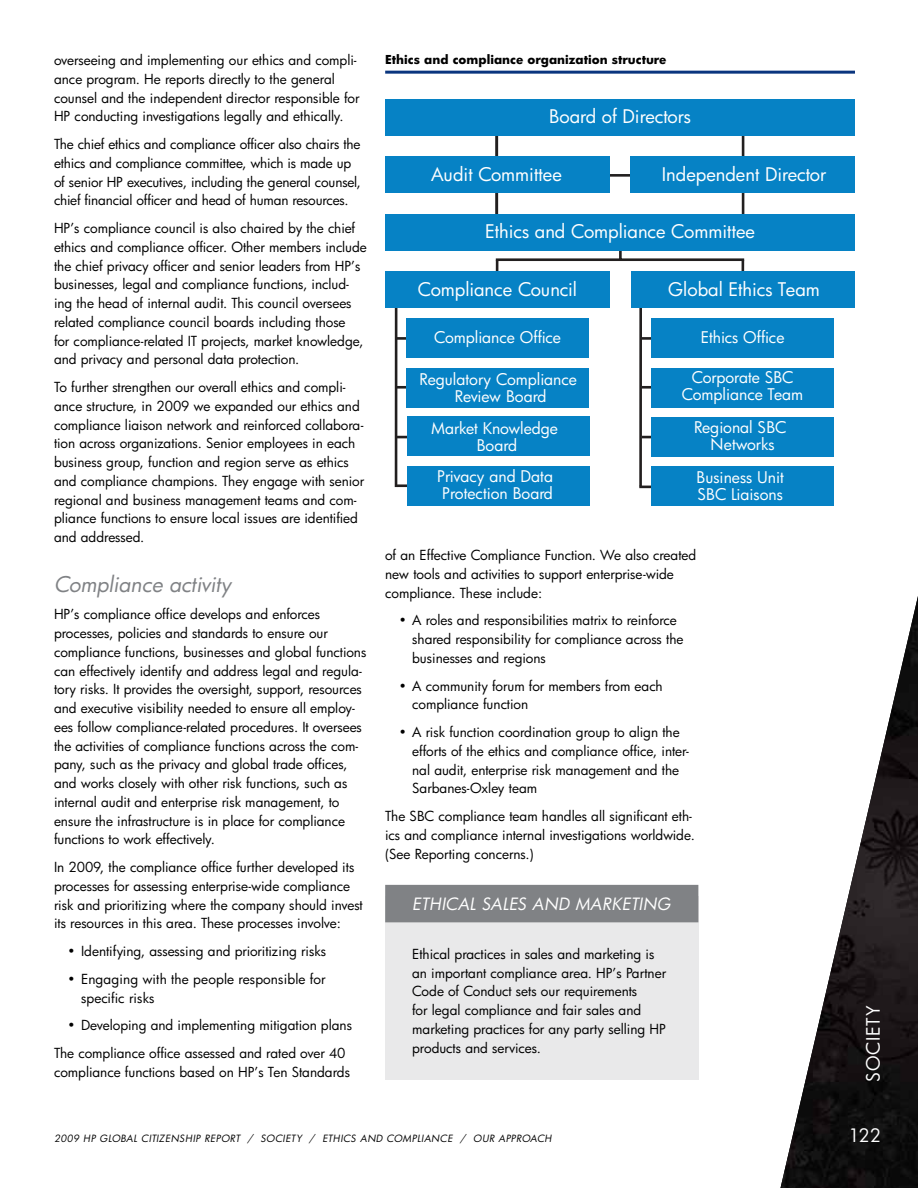
<style>
.page{position:relative;width:918px;height:1188px;background:#fff}
.page>*{position:absolute;margin:0;border:0;box-sizing:border-box;transform-origin:0 0}
.Subhead_1{font:italic 21px "HP Futura";color:#808285}
.ChartGraphic{font:18.3px "HP Futura";color:#fff}
.t1{font:18px "HP Futura";letter-spacing:.04em;color:#fff}
.Sidebar_Header{font:italic 16.5px "HP Futura";letter-spacing:.02em;color:#fff}
.ChartGraphic-2{font:15.6px/17px "HP Futura";color:#fff;text-align:center}
.Sidebar_Body{font:13.5px/18.8px "HP Futura";color:#000}
.Bulleted_Text{font:13.5px/18.8px "HP Futura";color:#000}
.Chart_Title{font:700 12px "HP Futura";color:#000}
.breadcrumb{font:italic 9.75px "HP Futura";letter-spacing:.05em;color:#000}
</style>
<div class="page">
<img style="left:781px;top:596px;width:137px;height:592px">
<hr style="left:385px;top:71px;width:470px;height:3px;background:#0a357e">
<hr style="left:398px;top:484px;width:20px;height:3px;background:#221f1f">
<svg style="left:398px;top:436px;width:9px;height:2px"></svg>
<hr style="left:398px;top:386px;width:20px;height:3px;background:#221f1f">
<hr style="left:398px;top:337px;width:17px;height:3px;background:#221f1f">
<hr style="left:395px;top:306px;width:2px;height:181px;background:#221f1f">
<svg style="left:641px;top:486px;width:10px;height:2px"></svg>
<hr style="left:643px;top:337px;width:17px;height:3px;background:#221f1f">
<svg style="left:643px;top:436px;width:8px;height:2px"></svg>
<hr style="left:639px;top:290px;width:3px;height:196px;background:#221f1f">
<hr style="left:643px;top:386px;width:20px;height:3px;background:#221f1f">
<hr style="left:742px;top:103px;width:2px;height:140px;background:#221f1f">
<hr style="left:496px;top:258px;width:248px;height:3px;background:#221f1f">
<hr style="left:503px;top:174px;width:248px;height:3px;background:#221f1f">
<hr style="left:619px;top:235px;width:3px;height:26px;background:#221f1f">
<hr style="left:742px;top:261px;width:2px;height:25px;background:#221f1f">
<hr style="left:496px;top:261px;width:2px;height:25px;background:#221f1f">
<hr style="left:495px;top:102px;width:3px;height:136px;background:#221f1f">
<div style="left:385px;top:99px;width:470px;height:37px;background:#0682c5"></div>
<div style="left:386px;top:156px;width:224px;height:37px;background:#0682c5"></div>
<div style="left:631px;top:156px;width:224px;height:37px;background:#0682c5"></div>
<div style="left:386px;top:271px;width:224px;height:37px;background:#0682c5"></div>
<div style="left:651px;top:319px;width:183px;height:39px;background:#0682c5"></div>
<div style="left:651px;top:368px;width:183px;height:39px;background:#0682c5"></div>
<div style="left:651px;top:417px;width:183px;height:39px;background:#0682c5"></div>
<div style="left:651px;top:467px;width:183px;height:39px;background:#0682c5"></div>
<div style="left:385px;top:214px;width:470px;height:37px;background:#0682c5"></div>
<div style="left:406px;top:368px;width:183px;height:39px;background:#0682c5"></div>
<div style="left:407px;top:417px;width:182px;height:39px;background:#0682c5"></div>
<div style="left:407px;top:466px;width:182px;height:39px;background:#0682c5"></div>
<div style="left:631px;top:271px;width:224px;height:37px;background:#0682c5"></div>
<div style="left:406px;top:319px;width:183px;height:39px;background:#0682c5"></div>
<div style="left:385px;top:896px;width:313px;height:184px;background:#e9e9ea"></div>
<div style="left:385px;top:885px;width:313px;height:37px;background:#808285"></div>
<p class="Sidebar_Body" style="left:54px;top:51px;width:307px">overseeing and implementing our ethics and compli&shy;ance program. He reports directly to the general counsel and the independent director responsible for HP conducting investigations legally and ethically.</p>
<p class="Sidebar_Body" style="left:54px;top:135px;width:309px">The chief ethics and compliance officer also chairs the ethics and compliance committee, which is made up of senior HP executives, including the general counsel, chief financial officer and head of human resources.</p>
<p class="Sidebar_Body" style="left:54px;top:219px;width:314px">HP’s compliance council is also chaired by the chief ethics and compliance officer. Other members include the chief privacy officer and senior leaders from HP’s businesses, legal and compliance functions, includ&shy;ing the head of internal audit. This council oversees related compliance council boards including those<br>for compliance-related IT projects, market knowledge, and privacy and personal data protection.</p>
<p class="Sidebar_Body" style="left:54px;top:378px;width:312px">To further strengthen our overall ethics and compli&shy;ance structure, in 2009 we expanded our ethics and compliance liaison network and reinforced collabora&shy;tion across organizations. Senior employees in each business group, function and region serve as ethics and compliance champions. They engage with senior regional and business management teams and com&shy;pliance functions to ensure local issues are identified and addressed.</p>
<p class="Subhead_1" style="left:54px;top:570px;width:179px">Compliance activity</p>
<p class="Sidebar_Body" style="left:54px;top:605px;width:314px">HP’s compliance office develops and enforces processes, policies and standards to ensure our compliance functions, businesses and global functions can effectively identify and address legal and regula&shy;tory risks. It provides the oversight, support, resources and executive visibility needed to ensure all employ&shy;ees follow compliance-related procedures. It oversees the activities of compliance functions across the com&shy;pany, such as the privacy and global trade offices, and works closely with other risk functions, such as internal audit and enterprise risk management, to ensure the infrastructure is in place for compliance functions to work effectively.</p>
<p class="Sidebar_Body" style="left:54px;top:858px;width:310px">In 2009, the compliance office further developed its processes for assessing enterprise-wide compliance risk and prioritizing where the company should invest its resources in this area. These processes involve:</p>
<p class="Bulleted_Text" style="left:68px;top:942px;width:260px">• Identifying, assessing and prioritizing risks</p>
<p class="Bulleted_Text" style="left:81px;top:969px;width:246px;text-indent:-14px">• Engaging with the people responsible for specific risks</p>
<p class="Bulleted_Text" style="left:68px;top:1016px;width:286px">• Developing and implementing mitigation plans</p>
<p class="Sidebar_Body" style="left:54px;top:1043px;width:298px">The compliance office assessed and rated over 40 compliance functions based on HP’s Ten Standards</p>
<p class="Chart_Title" style="left:385px;top:51px;width:283px">Ethics and compliance organization structure</p>
<p class="ChartGraphic" style="left:549px;top:104px;width:143px">Board of Directors</p>
<p class="ChartGraphic" style="left:431px;top:162px;width:132px">Audit Committee</p>
<p class="ChartGraphic" style="left:662px;top:162px;width:166px">Independent Director</p>
<p class="ChartGraphic" style="left:485px;top:219px;width:271px">Ethics and Compliance Committee</p>
<p class="ChartGraphic" style="left:418px;top:277px;width:161px">Compliance Council</p>
<p class="ChartGraphic" style="left:668px;top:277px;width:153px">Global Ethics Team</p>
<p class="ChartGraphic-2" style="left:434px;top:328px;width:128px">Compliance Office</p>
<p class="ChartGraphic-2" style="left:701px;top:328px;width:85px">Ethics Office</p>
<p class="ChartGraphic-2" style="left:682px;top:369px;width:123px">Corporate SBC<br>Compliance Team</p>
<p class="ChartGraphic-2" style="left:420px;top:371px;width:159px">Regulatory Compliance<br>Review Board</p>
<p class="ChartGraphic-2" style="left:431px;top:420px;width:128px">Market Knowledge<br>Board</p>
<p class="ChartGraphic-2" style="left:694px;top:419px;width:94px">Regional SBC<br>Networks</p>
<p class="ChartGraphic-2" style="left:697px;top:468px;width:89px;text-align:left">Business Unit<br>SBC Liaisons</p>
<p class="ChartGraphic-2" style="left:437px;top:468px;width:117px">Privacy and Data<br>Protection Board</p>
<p class="Sidebar_Body" style="left:385px;top:546px;width:313px">of an Effective Compliance Function. We also created new tools and activities to support enterprise-wide compliance. These include:</p>
<p class="Bulleted_Text" style="left:412px;top:611px;width:273px;text-indent:-14px">• A roles and responsibilities matrix to reinforce shared responsibility for compliance across the businesses and regions</p>
<p class="Bulleted_Text" style="left:412px;top:676px;width:252px;text-indent:-14px">• A community forum for members from each compliance function</p>
<p class="Bulleted_Text" style="left:412px;top:723px;width:278px;text-indent:-14px">• A risk function coordination group to align the efforts of the ethics and compliance office, inter&shy;nal audit, enterprise risk management and the Sarbanes-Oxley team</p>
<p class="Sidebar_Body" style="left:385px;top:807px;width:311px">The SBC compliance team handles all significant eth&shy;ics and compliance internal investigations worldwide. (See Reporting concerns.)</p>
<p class="Sidebar_Header" style="left:412px;top:893px;width:260px">ETHICAL SALES AND MARKETING</p>
<p class="Sidebar_Body" style="left:412px;top:944px;width:256px">Ethical practices in sales and marketing is an important compliance area. HP’s Partner Code of Conduct sets our requirements<br>for legal compliance and fair sales and marketing practices for any party selling HP products and services.</p>
<h3 class="t1" style="left:861px;top:1082px;width:78px;rotate:-90deg">SOCIETY</h3>
<p class="breadcrumb" style="left:54px;top:1132px;width:499px">2009 HP GLOBAL CITIZENSHIP REPORT / SOCIETY / ETHICS AND COMPLIANCE / OUR APPROACH</p>
<h3 class="t1" style="left:849px;top:1123px;width:34px">122</h3>
</div>
